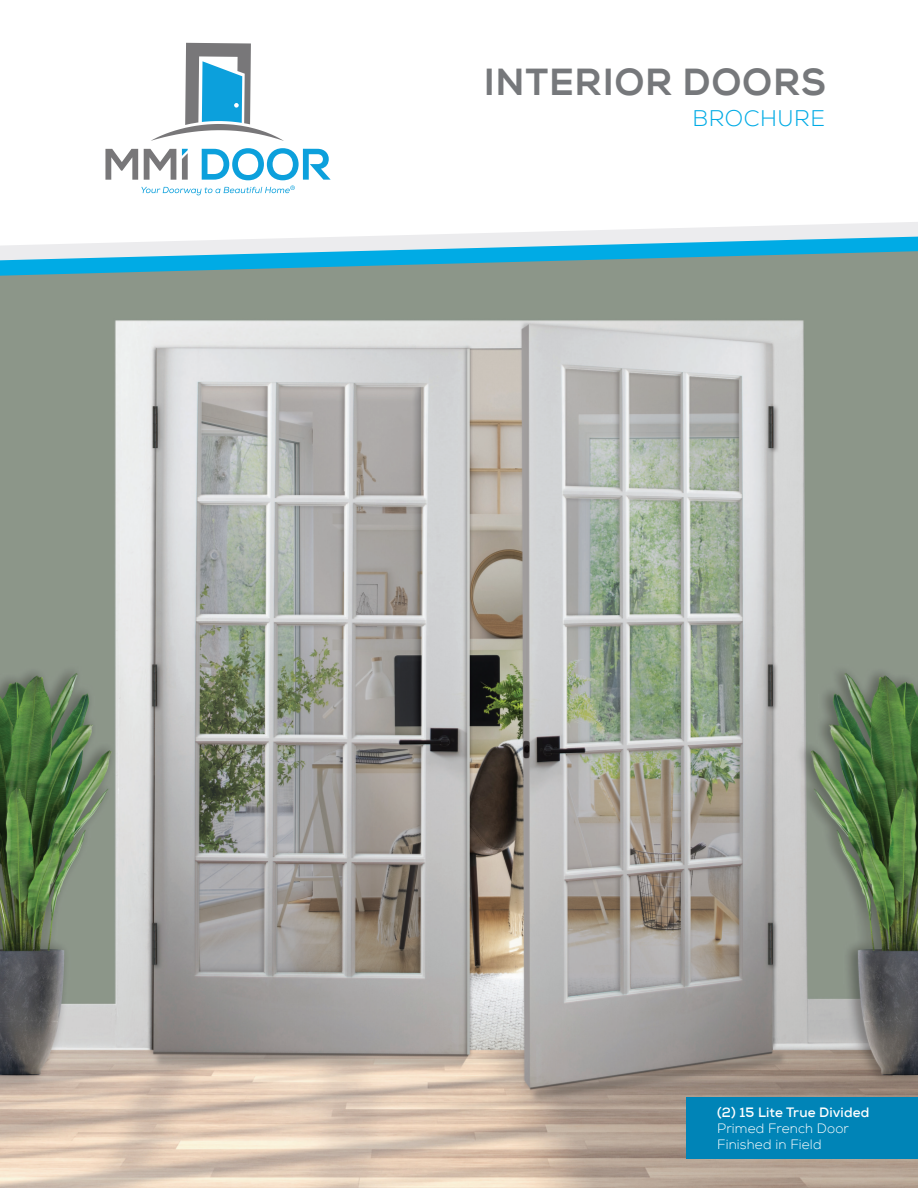
<style>
.page{position:relative;width:918px;height:1188px;background:#fff}
.page>*{position:absolute;margin:0;border:0;box-sizing:border-box;transform-origin:0 0}
.t1{font:37.5px "Nexa X Bold";letter-spacing:.02em;color:#76787b}
.t2{font:300 22.5px "Nexa";letter-spacing:.02em;color:#00abe5}
.Sections{font:300 13.5px/16.2px "Nexa";letter-spacing:.01em;color:#fff}
.s1{font-weight:700}
</style>
<div class="page">
<img style="left:0;top:276px;width:918px;height:912px">
<svg style="left:0;top:222px;width:918px;height:54px"></svg>
<svg style="left:105px;top:149px;width:33px;height:31px"></svg>
<svg style="left:144px;top:149px;width:32px;height:31px"></svg>
<svg style="left:182px;top:149px;width:6px;height:31px"></svg>
<svg style="left:202px;top:148px;width:129px;height:32px"></svg>
<svg style="left:151px;top:43px;width:133px;height:98px"></svg>
<svg style="left:141px;top:186px;width:154px;height:9px"></svg>
<div style="left:686px;top:1097px;width:232px;height:62px;background:#0084b7"></div>
<p class="t1" style="left:484px;top:59px;width:344px">INTERIOR DOORS</p>
<p class="t2" style="left:693px;top:105px;width:134px">BROCHURE</p>
<p class="Sections" style="left:717px;top:1105px;width:154px"><span class="s1">(2) 15 Lite True Divided<br></span>Primed French Door<br>Finished in Field</p>
</div>
